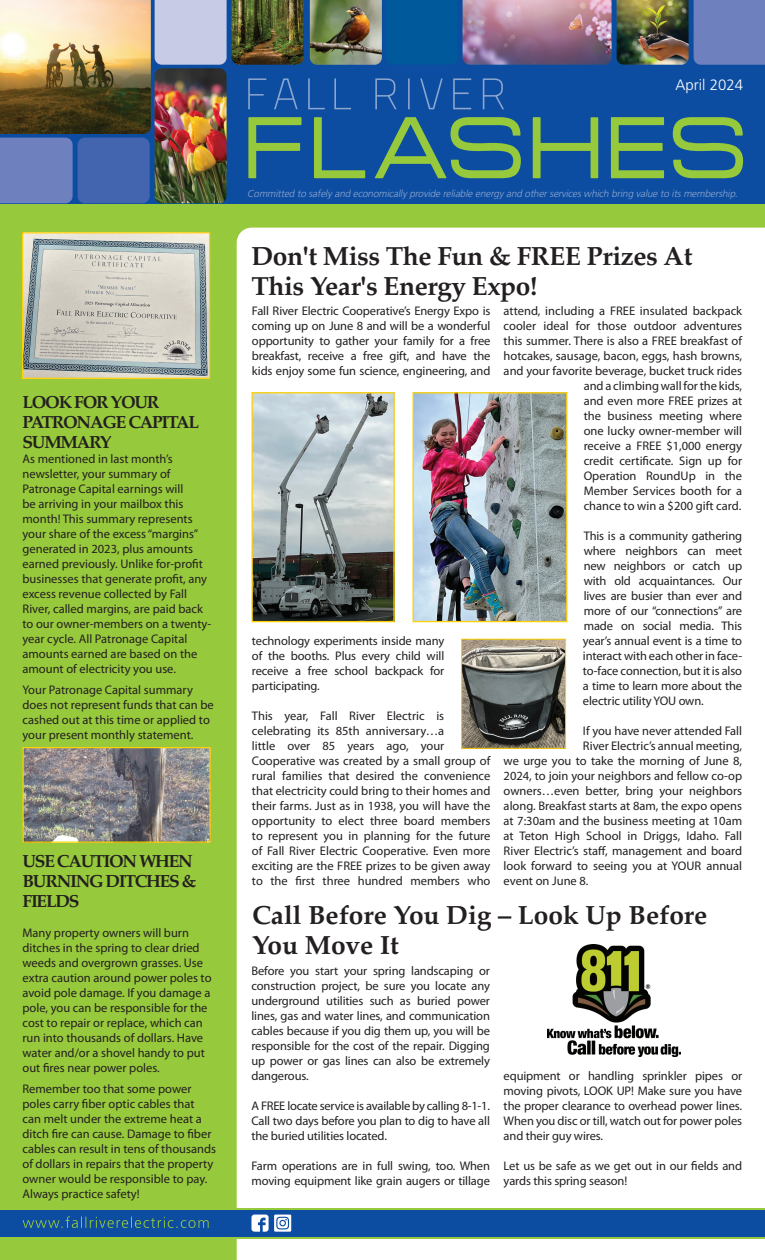
<style>
.page{position:relative;width:765px;height:1260px;background:#fff}
.page>*{position:absolute;margin:0;border:0;box-sizing:border-box;transform-origin:0 0}
.t1{font:700 26.25px/30px "Palatino";letter-spacing:-.015em;color:#231f20}
.t2{font:700 17.5px/20px "Palatino";letter-spacing:-.07em;color:#231f20}
.t3{font:300 15px "Frutiger";color:#fff}
.t4{font:12.5px/15px "Myriad Pro";color:#231f20}
.t5{font:italic 300 10px "Frutiger";color:#8da7cf}
</style>
<div class="page">
<div style="left:0;top:84px;width:765px;height:1176px;background:#97c93c"></div>
<div style="left:237px;top:228px;width:528px;height:1032px;background:#fff"></div>
<div style="left:0;top:1208px;width:765px;height:30px;background:linear-gradient(to right,#0d4da1,#0d4da1)"></div>
<div style="left:0;top:1210px;width:765px;height:26px;background:#0d4da1"></div>
<svg style="left:23px;top:1216px;width:186px;height:12px"></svg>
<div style="left:504px;top:935px;width:239px;height:125px;background:#fff"></div>
<img style="left:547px;top:944px;width:133px;height:112px">
<img style="left:24px;top:234px;width:184px;height:143px">
<div style="left:22px;top:232px;width:188px;height:147px;border:1px solid #fed105"></div>
<img style="left:253px;top:394px;width:140px;height:226px">
<div style="left:251px;top:392px;width:144px;height:230px;border:1px solid #fed105"></div>
<img style="left:414px;top:394px;width:151px;height:226px">
<div style="left:412px;top:392px;width:155px;height:230px;border:1px solid #fed105"></div>
<svg style="left:251px;top:1214px;width:40px;height:18px"></svg>
<img style="left:24px;top:749px;width:185px;height:92px">
<div style="left:22px;top:747px;width:189px;height:96px;border:1px solid #fed105"></div>
<img style="left:463px;top:641px;width:101px;height:106px">
<div style="left:461px;top:639px;width:105px;height:110px;border:1px solid #fed105"></div>
<img style="left:0;top:0;width:765px;height:203px">
<p class="t3" style="left:676px;top:77px;width:69px">April 2024</p>
<h2 class="t2" style="left:22px;top:392px;width:178px">LOOK FOR YOUR<br>PATRONAGE CAPITAL<br>SUMMARY</h2>
<p class="t4" style="left:22px;top:451px;width:190px">As mentioned in last month’s newsletter, your summary of<br>Patronage Capital earnings will<br>be arriving in your mailbox this month! This summary represents your share of the excess “margins” generated in 2023, plus amounts earned previously. Unlike for-profit businesses that generate profit, any excess revenue collected by Fall<br>River, called margins, are paid back to our owner-members on a twenty&shy;year cycle. All Patronage Capital amounts earned are based on the amount of electricity you use.</p>
<p class="t4" style="left:22px;top:682px;width:193px">Your Patronage Capital summary does not represent funds that can be cashed out at this time or applied to your present monthly statement.</p>
<h2 class="t2" style="left:22px;top:850px;width:175px">USE CAUTION WHEN<br>BURNING DITCHES &amp;<br>FIELDS</h2>
<p class="t4" style="left:22px;top:925px;width:191px">Many property owners will burn ditches in the spring to clear dried weeds and overgrown grasses. Use extra caution around power poles to avoid pole damage. If you damage a pole, you can be responsible for the cost to repair or replace, which can run into thousands of dollars. Have water and/or a shovel handy to put out fires near power poles.</p>
<p class="t4" style="left:22px;top:1081px;width:195px">Remember too that some power poles carry fiber optic cables that can melt under the extreme heat a ditch fire can cause. Damage to fiber cables can result in tens of thousands of dollars in repairs that the property owner would be responsible to pay.<br>Always practice safety!</p>
<p class="t5" style="left:247px;top:188px;width:495px">Committed to safely and economically provide reliable energy and otherserviceswhich bring value to itsmembership.</p>
<h1 class="t1" style="left:251px;top:240px;width:442px">Don't Miss The Fun &amp; FREE Prizes At<br>This Year's Energy Expo!</h1>
<p class="t4" style="left:252px;top:303px;width:240px;text-align:justify">Fall River Electric Cooperative’s Energy Expo is coming up on June 8 and will be a wonderful opportunity to gather your family for a free breakfast, receive a free gift, and have the kids enjoy some fun science, engineering, and</p>
<p class="t4" style="left:252px;top:633px;width:194px;text-align:justify">technology experiments inside many of the booths. Plus every child will receive a free school backpack for participating.</p>
<p class="t4" style="left:252px;top:708px;width:240px">This year, Fall River Electric is celebrating its 85th anniversary…a<br>little over 85 years ago, your Cooperative was created by a small group of rural families that desired the convenience that electricity could bring to their homes and their farms. Just as in 1938, you will have the opportunity to elect three board members to represent you in planning for the future of Fall River Electric Cooperative. Even more exciting are the FREE prizes to be given away to the first three hundred members who</p>
<p class="t4" style="left:504px;top:303px;width:240px;text-align:right">attend, including a FREE insulated backpack cooler ideal for those outdoor adventures this summer. There is also a FREE breakfast of hotcakes, sausage, bacon, eggs, hash browns, and your favorite beverage, bucket truck rides and a climbing wall for the kids,<br>and even more FREE prizes at<br>the business meeting where<br>one lucky owner-member will<br>receive a FREE $1,000 energy<br>credit certificate. Sign up for<br>Operation RoundUp in the<br>Member Services booth for a<br>chance to win a $200 gift card.</p>
<p class="t4" style="left:583px;top:528px;width:161px;text-align:justify">This is a community gathering where neighbors can meet new neighbors or catch up with old acquaintances. Our lives are busier than ever and more of our “connections” are made on social media. This year’s annual event is a time to interact with each other in face&shy;to-face connection, but it is also a time to learn more about the electric utility YOU own.</p>
<p class="t4" style="left:583px;top:723px;width:161px">If you have never attended Fall</p>
<p class="t4" style="left:583px;top:738px;width:161px">River Electric’s annual meeting,</p>
<p class="t4" style="left:504px;top:753px;width:240px">we urge you to take the morning of June 8,</p>
<p class="t4" style="left:504px;top:768px;width:240px">2024, to join your neighbors and fellow co-op</p>
<p class="t4" style="left:504px;top:783px;width:240px">owners…even better, bring your neighbors</p>
<p class="t4" style="left:504px;top:798px;width:240px">along. Breakfast starts at 8am, the expo opens</p>
<p class="t4" style="left:504px;top:813px;width:240px">at 7:30am and the business meeting at 10am</p>
<p class="t4" style="left:504px;top:828px;width:240px">at Teton High School in Driggs, Idaho. Fall</p>
<p class="t4" style="left:504px;top:843px;width:240px">River Electric’s staff, management and board</p>
<p class="t4" style="left:504px;top:858px;width:240px">look forward to seeing you at YOUR annual</p>
<p class="t4" style="left:504px;top:873px;width:86px">event on June 8.</p>
<h1 class="t1" style="left:252px;top:900px;width:457px">Call Before You Dig – Look Up Before<br>You Move It</h1>
<p class="t4" style="left:251px;top:963px;width:240px;text-align:justify">Before you start your spring landscaping or construction project, be sure you locate any underground utilities such as buried power lines, gas and water lines, and communication cables because if you dig them up, you will be responsible for the cost of the repair. Digging up power or gas lines can also be extremely dangerous.</p>
<p class="t4" style="left:251px;top:1098px;width:240px;text-align:justify">A FREE locate service is available by calling 8-1-1.<br>Call two days before you plan to dig to have all the buried utilities located.</p>
<p class="t4" style="left:251px;top:1158px;width:240px">Farm operations are in full swing, too. When moving equipment like grain augers or tillage</p>
<p class="t4" style="left:504px;top:1068px;width:240px;text-align:justify">equipment or handling sprinkler pipes or moving pivots, LOOK UP! Make sure you have the proper clearance to overhead power lines.<br>When you disc or till, watch out for power poles and their guy wires.</p>
<p class="t4" style="left:504px;top:1158px;width:240px">Let us be safe as we get out in our fields and yards this spring season!</p>
</div>
